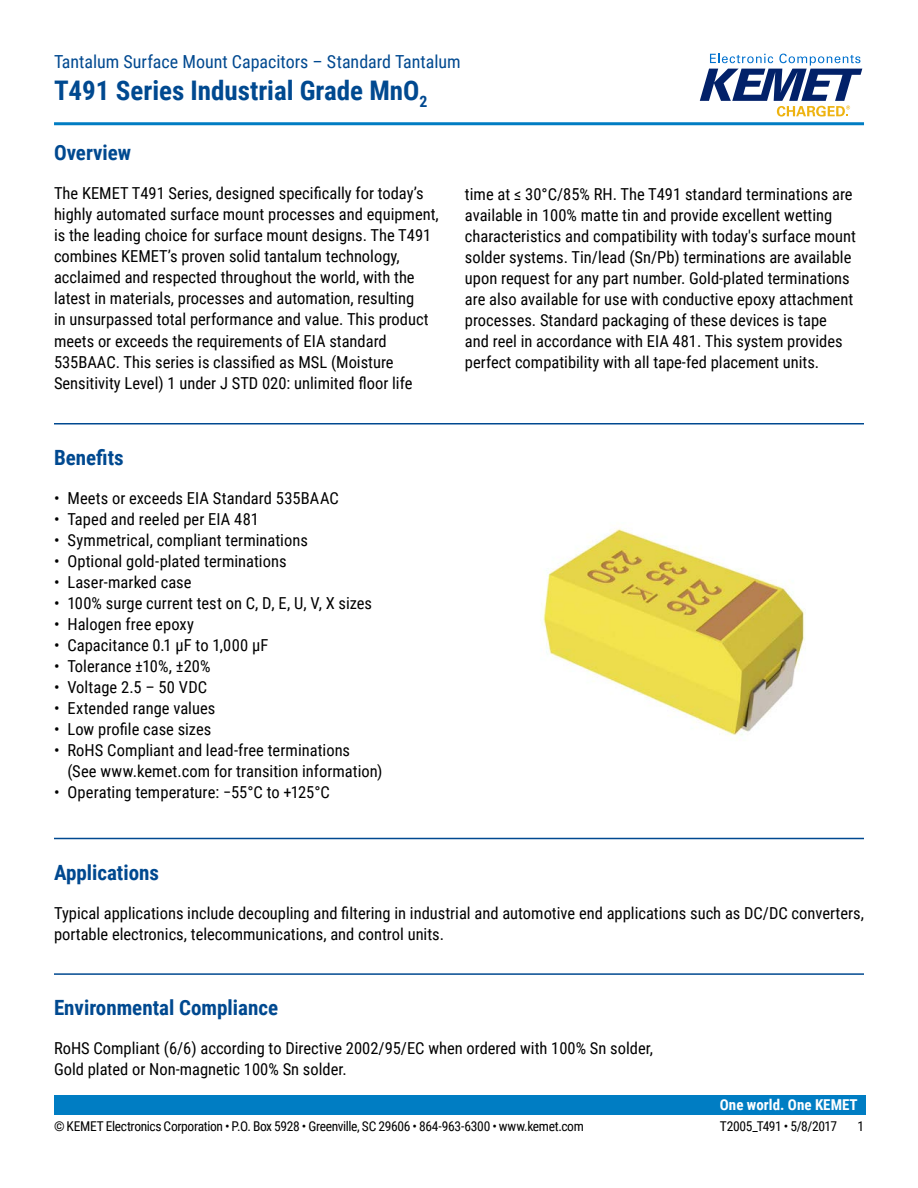
<style>
.page{position:relative;width:918px;height:1188px;background:#fff}
.page>*{position:absolute;margin:0;border:0;box-sizing:border-box;transform-origin:0 0}
.t1{font:700 27px "Roboto Condensed";color:#004990}
.t2{font:700 21px "Roboto Condensed";color:#004990}
.t3{font:18px "Roboto Condensed";color:#004990}
.t4{font:16.5px/21px "Roboto Condensed";color:#000}
.t5{font:700 15px "Roboto Condensed";color:#fff}
.t6{font:13.5px "Roboto Condensed";letter-spacing:-.025em;color:#000}
</style>
<div class="page">
<svg style="left:700px;top:54px;width:162px;height:63px"></svg>
<hr style="left:54px;top:122px;width:810px;height:3px;background:#007dc3">
<div style="left:54px;top:1095px;width:811px;height:20px;background:#007dc3"></div>
<hr style="left:54px;top:423px;width:810px;height:1px;background:#004990">
<hr style="left:54px;top:838px;width:810px;height:1px;background:#004990">
<hr style="left:54px;top:973px;width:810px;height:2px;background:#004990">
<img style="left:542px;top:527px;width:263px;height:209px">
<p class="t3" style="left:54px;top:48px;width:408px">Tantalum Surface Mount Capacitors – Standard Tantalum</p>
<h1 class="t1" style="left:54px;top:71px;width:375px">T491 Series Industrial Grade MnO<sub>2</sub></h1>
<p class="t2" style="left:54px;top:138px;width:79px">Overview</p>
<p class="t4" style="left:54px;top:182px;width:386px">The KEMET T491 Series, designed specifically for today’s highly automated surface mount processes and equipment, is the leading choice for surface mount designs. The T491 combines KEMET’s proven solid tantalum technology, acclaimed and respected throughout the world, with the latest in materials, processes and automation, resulting<br>in unsurpassed total performance and value. This product meets or exceeds the requirements of EIA standard 535BAAC. This series is classified as MSL (Moisture Sensitivity Level) 1 under J STD 020: unlimited floor life</p>
<p class="t4" style="left:465px;top:183px;width:393px">time at ≤ 30°C/85% RH. The T491 standard terminations are available in 100% matte tin and provide excellent wetting characteristics and compatibility with today's surface mount solder systems. Tin/lead (Sn/Pb) terminations are available upon request for any part number. Gold-plated terminations are also available for use with conductive epoxy attachment processes. Standard packaging of these devices is tape<br>and reel in accordance with EIA 481. This system provides perfect compatibility with all tape-fed placement units.</p>
<p class="t2" style="left:54px;top:443px;width:71px">Benefits</p>
<p class="t4" style="left:54px;top:487px;width:286px">• Meets or exceeds EIA Standard 535BAAC</p>
<p class="t4" style="left:54px;top:508px;width:206px">• Taped and reeled per EIA 481</p>
<p class="t4" style="left:54px;top:529px;width:255px">• Symmetrical, compliant terminations</p>
<p class="t4" style="left:54px;top:550px;width:234px">• Optional gold-plated terminations</p>
<p class="t4" style="left:54px;top:571px;width:139px">• Laser-marked case</p>
<p class="t4" style="left:54px;top:592px;width:320px">• 100% surge current test on C, D, E, U, V, X sizes</p>
<p class="t4" style="left:54px;top:613px;width:141px">• Halogen free epoxy</p>
<p class="t4" style="left:54px;top:634px;width:216px">• Capacitance 0.1 µF to 1,000 µF</p>
<p class="t4" style="left:54px;top:655px;width:158px">• Tolerance ±10%, ±20%</p>
<p class="t4" style="left:54px;top:676px;width:155px">• Voltage 2.5 – 50 VDC</p>
<p class="t4" style="left:54px;top:697px;width:163px">• Extended range values</p>
<p class="t4" style="left:54px;top:718px;width:159px">• Low profile case sizes</p>
<p class="t4" style="left:67px;top:739px;width:317px;text-indent:-13px">• RoHS Compliant and lead-free terminations (See www.kemet.com for transition information)</p>
<p class="t4" style="left:54px;top:781px;width:277px">• Operating temperature: −55°C to +125°C</p>
<p class="t2" style="left:54px;top:858px;width:107px">Applications</p>
<p class="t4" style="left:54px;top:902px;width:811px">Typical applications include decoupling and filtering in industrial and automotive end applications such as DC/DC converters, portable electronics, telecommunications, and control units.</p>
<p class="t2" style="left:54px;top:993px;width:226px">Environmental Compliance</p>
<p class="t4" style="left:54px;top:1037px;width:601px">RoHS Compliant (6/6) according to Directive 2002/95/EC when ordered with 100% Sn solder,<br>Gold plated or Non-magnetic 100% Sn solder.</p>
<p class="t5" style="left:720px;top:1094px;width:139px">One world. One KEMET</p>
<p class="t6" style="left:54px;top:1116px;width:531px">© KEMET Electronics Corporation • P.O. Box 5928 • Greenville, SC 29606 • 864-963-6300 • www.kemet.com</p>
<p class="t6" style="left:720px;top:1116px;width:119px">T2005_T491 • 5/8/2017</p>
<p class="t6" style="left:857px;top:1116px;width:8px">1</p>
</div>
